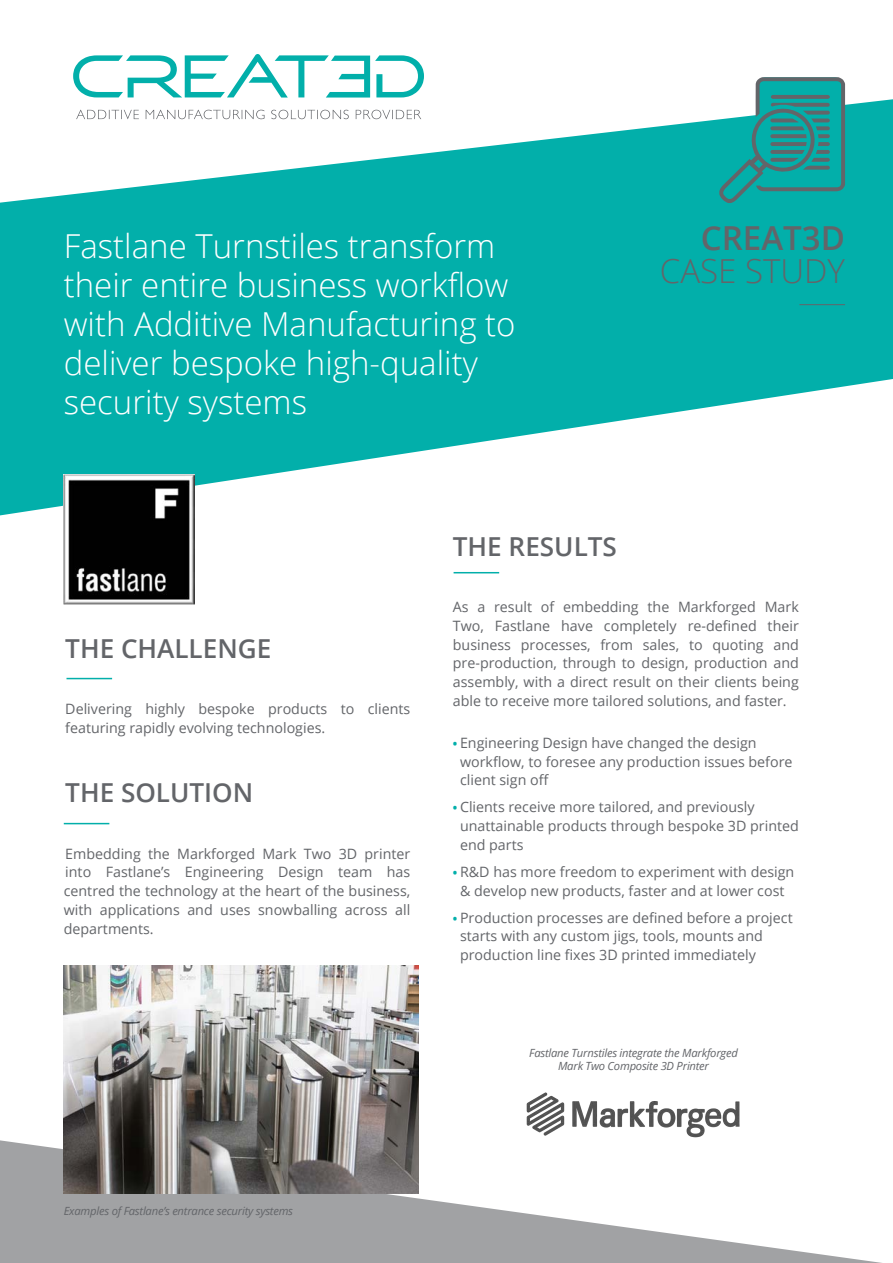
<style>
.page{position:relative;width:893px;height:1263px;background:#fff}
.page>*{position:absolute;margin:0;border:0;box-sizing:border-box;transform-origin:0 0}
.t1{font:300 33px/39px "Open Sans";color:#fff}
.t2{font:300 33px "Open Sans";color:#636569}
.t3{font:600 33px "Open Sans";color:#636569}
.t4{font:600 26.1px "Open Sans";color:#636569}
.t5{font:14.25px/18.8px "Open Sans";color:#636569}
.t6{font:italic 11.25px/12.8px "Open Sans";letter-spacing:-.02em;color:#636569;text-align:center}
.s1{font-weight:700;font-size:12px;color:#02afaa}
</style>
<div class="page">
<svg style="left:0;top:99px;width:893px;height:416px;fill:#02afaa"></svg>
<hr style="left:799px;top:304px;width:46px;height:1px;background:#636569">
<svg style="left:719px;top:77px;width:126px;height:126px;background:#33a4a1"></svg>
<svg style="left:73px;top:54px;width:351px;height:44px"></svg>
<svg style="left:76px;top:110px;width:345px;height:9px"></svg>
<svg style="left:0;top:1140px;width:882px;height:123px;fill:#a1a2a4"></svg>
<hr style="left:67px;top:678px;width:45px;height:1px;background:#02afaa">
<hr style="left:64px;top:823px;width:45px;height:1px;background:#02afaa">
<hr style="left:454px;top:572px;width:45px;height:1px;background:#02afaa">
<img style="left:526px;top:1092px;width:214px;height:45px">
<img style="left:64px;top:474px;width:131px;height:131px">
<img style="left:64px;top:965px;width:355px;height:228px">
<h1 class="t1" style="left:64px;top:225px;width:453px">Fastlane Turnstiles transform their entire business workflow with Additive Manufacturing to deliver bespoke high-quality security systems</h1>
<h1 class="t3" style="left:701px;top:216px;width:146px">CREAT3D</h1>
<h1 class="t2" style="left:660px;top:248px;width:187px">CASE STUDY</h1>
<h2 class="t4" style="left:65px;top:630px;width:208px">THE CHALLENGE</h2>
<p class="t5" style="left:65px;top:699px;width:347px">Delivering highly bespoke products to clients featuring rapidly evolving technologies.</p>
<h2 class="t4" style="left:65px;top:775px;width:189px">THE SOLUTION</h2>
<p class="t5" style="left:64px;top:844px;width:348px;text-align:justify">Embedding the Markforged Mark Two 3D printer into Fastlane’s Engineering Design team has centred the technology at the heart of the business, with applications and uses snowballing across all departments.</p>
<h2 class="t4" style="left:453px;top:528px;width:166px">THE RESULTS</h2>
<p class="t5" style="left:453px;top:597px;width:347px;text-align:justify">As a result of embedding the Markforged Mark Two, Fastlane have completely re-defined their business processes, from sales, to quoting and pre-production, through to design, production and assembly, with a direct result on their clients being able to receive more tailored solutions, and faster.</p>
<p class="t5" style="left:460px;top:733px;width:334px;text-indent:-7px"><span class="s1">•</span> Engineering Design have changed the design workflow, to foresee any production issues before client sign off</p>
<p class="t5" style="left:460px;top:797px;width:340px;text-indent:-7px"><span class="s1">•</span> Clients receive more tailored, and previously unattainable products through bespoke 3D printed end parts</p>
<p class="t5" style="left:453px;top:862px;width:343px;text-align:center"><span class="s1">•</span> R&amp;D has more freedom to experiment with design &amp; develop new products, faster and at lower cost</p>
<p class="t5" style="left:460px;top:908px;width:334px;text-indent:-7px"><span class="s1">•</span> Production processes are defined before a project starts with any custom jigs, tools, mounts and production line fixes 3D printed immediately</p>
<p class="t6" style="left:529px;top:1046px;width:210px">Fastlane Turnstiles integrate the Markforged<br>Mark Two Composite 3D Printer</p>
<p class="t6" style="left:64px;top:1204px;width:231px">Examples of Fastlane’s entrance security systems</p>
</div>
